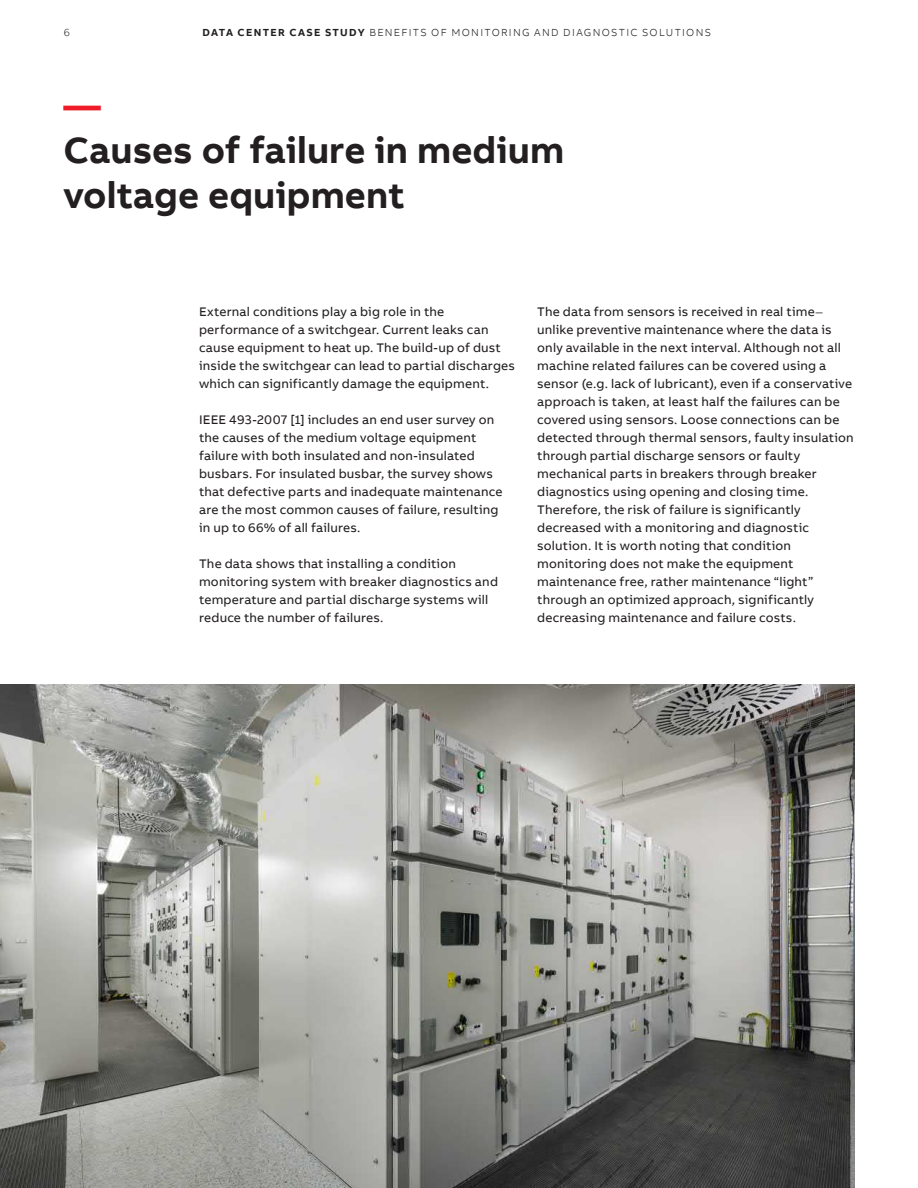
<style>
.page{position:relative;width:918px;height:1188px;background:#fff}
.page>*{position:absolute;margin:0;border:0;box-sizing:border-box;transform-origin:0 0}
.Headline_L_25pt_30pt{font:700 37.5px/45px "AB Bvoice";color:#231f20}
.Subheadline_L_25pt_3{font:700 37.5px "AB Bvoice";color:#ee1c28}
.Copytext_8_5pt_12pt{font:12.75px/18px "AB Bvoice";letter-spacing:.015em;color:#231f20}
.t1{font:300 10.5px "AB Bvoice";letter-spacing:.12em;color:#231f20}
.s1{font-weight:700}
.s2{font-family:"Avenir Next LT Pro";font-style:italic}
</style>
<div class="page">
<img style="left:0;top:685px;width:854px;height:503px">
<p class="t1" style="left:64px;top:26px;width:8px">6</p>
<p class="t1" style="left:203px;top:26px;width:510px"><span class="s1">DATA CENTER CASE STUDY</span> BENEFITS OF MONITORING AND DIAGNOSTIC SOLUTIONS</p>
<p class="Subheadline_L_25pt_3" style="left:64px;top:81px;width:39px">—</p>
<p class="Headline_L_25pt_30pt" style="left:64px;top:128px;width:502px">Causes of failure in medium voltage equipment</p>
<p class="Copytext_8_5pt_12pt" style="left:199px;top:303px;width:318px">External conditions play a big role in the performance of a switchgear. Current leaks can cause equipment to heat up. The build-up of dust inside the switchgear can lead to partial discharges which can significantly damage the equipment.</p>
<p class="Copytext_8_5pt_12pt" style="left:199px;top:411px;width:305px">IEEE 493-2007 [1] includes an end user survey on the causes of the medium voltage equipment failure with both insulated and non-insulated busbars. For insulated busbar, the survey shows that defective parts and inadequate maintenance are the most common causes of failure, resulting in up to 66% of all failures.</p>
<p class="Copytext_8_5pt_12pt" style="left:199px;top:555px;width:300px">The data shows that installing a condition monitoring system with breaker diagnostics and temperature and partial discharge systems will reduce the number of failures.</p>
<p class="Copytext_8_5pt_12pt" style="left:537px;top:303px;width:318px">The data from sensors is received in real time<span class="s2">— </span>unlike preventive maintenance where the data is only available in the next interval. Although not all machine related failures can be covered using a sensor (e.g. lack of lubricant), even if a conservative approach is taken, at least half the failures can be covered using sensors. Loose connections can be detected through thermal sensors, faulty insulation through partial discharge sensors or faulty mechanical parts in breakers through breaker diagnostics using opening and closing time.<br>Therefore, the risk of failure is significantly decreased with a monitoring and diagnostic solution. It is worth noting that condition monitoring does not make the equipment maintenance free, rather maintenance “light” through an optimized approach, significantly decreasing maintenance and failure costs.</p>
</div>
